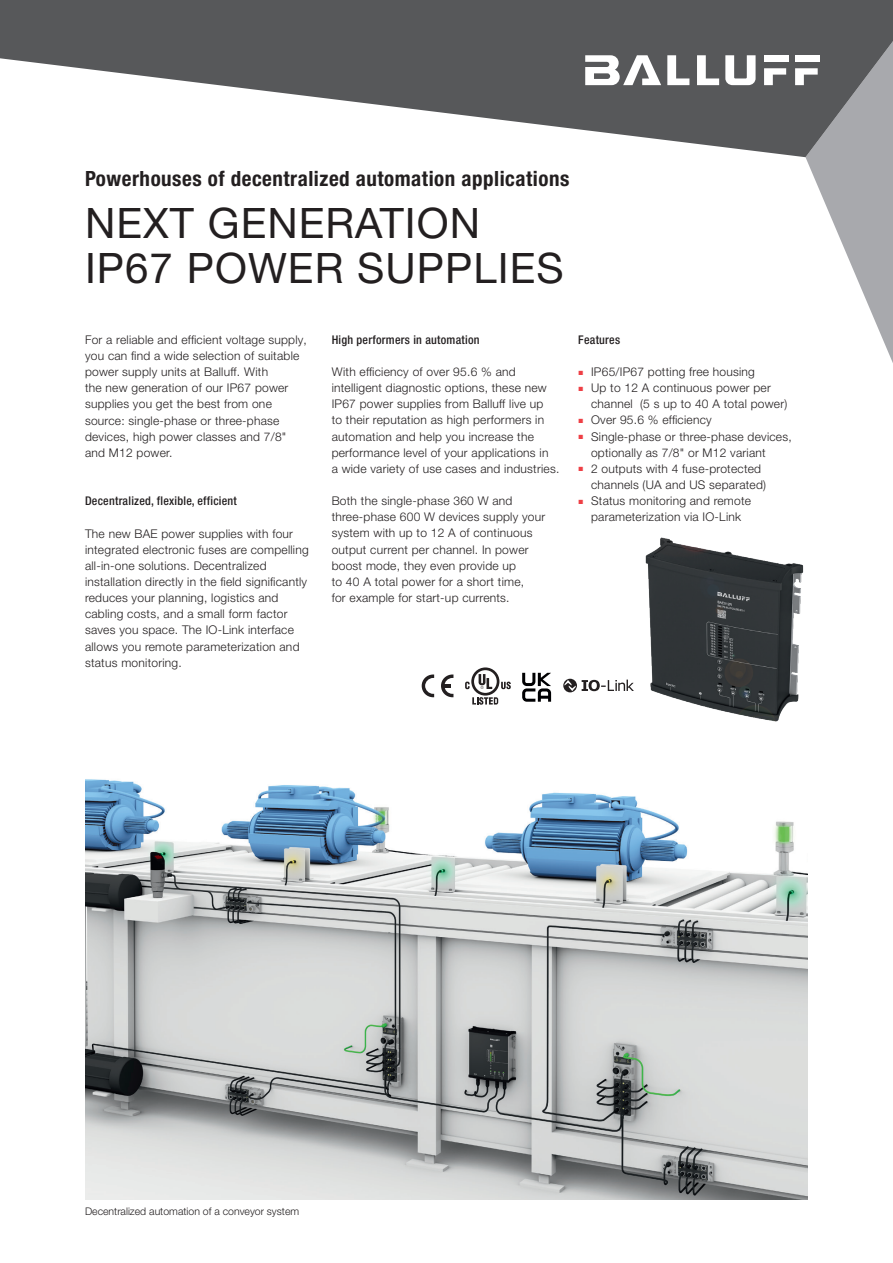
<style>
.page{position:relative;width:893px;height:1263px;background:#fff}
.page>*{position:absolute;margin:0;border:0;box-sizing:border-box;transform-origin:0 0}
.t1{font:42px/45px "Helvetica Neue LT Pro";letter-spacing:.025em;color:#231f20}
.t2{font:700 condensed 21px "Helvetica Neue LT Pro";letter-spacing:.025em;color:#231f20}
.t3{font:300 12px/16.2px "Helvetica Neue LT Pro";letter-spacing:.02em;color:#231f20}
.t4{font:500 condensed 12px "Helvetica Neue LT Pro";letter-spacing:.02em;color:#231f20}
.t5{font:300 10.5px "Helvetica Neue LT Pro";color:#231f20}
.s1{font-family:"Arial";font-weight:400;font-size:9px;color:#ee3f45}
</style>
<div class="page">
<svg style="left:805px;top:157px;width:88px;height:1043px"></svg>
<svg style="left:0;top:0;width:893px;height:157px;fill:#57585a"></svg>
<svg style="left:585px;top:55px;width:76px;height:30px"></svg>
<svg style="left:667px;top:55px;width:22px;height:30px"></svg>
<svg style="left:697px;top:55px;width:22px;height:30px"></svg>
<svg style="left:725px;top:55px;width:31px;height:30px"></svg>
<svg style="left:764px;top:68px;width:22px;height:17px"></svg>
<div style="left:764px;top:55px;width:24px;height:7px;background:#fff"></div>
<svg style="left:795px;top:68px;width:23px;height:17px"></svg>
<div style="left:795px;top:55px;width:24px;height:7px;background:#fff"></div>
<img style="left:85px;top:768px;width:723px;height:431px">
<svg style="left:422px;top:674px;width:12px;height:23px"></svg>
<svg style="left:441px;top:674px;width:12px;height:23px"></svg>
<div style="left:471px;top:667px;width:28px;height:29px;border:3px solid #231f20;border-radius:50%"></div>
<svg style="left:479px;top:674px;width:13px;height:15px"></svg>
<svg style="left:472px;top:697px;width:27px;height:8px"></svg>
<svg style="left:501px;top:682px;width:10px;height:7px"></svg>
<svg style="left:465px;top:682px;width:5px;height:7px"></svg>
<svg style="left:563px;top:679px;width:59px;height:13px"></svg>
<svg style="left:522px;top:673px;width:29px;height:29px"></svg>
<img style="left:622px;top:526px;width:207px;height:207px">
<h2 class="t2" style="left:85px;top:166px;width:486px">Powerhouses of decentralized automation applications</h2>
<h1 class="t1" style="left:85px;top:200px;width:480px">NEXT GENERATION<br>IP67 POWER SUPPLIES</h1>
<p class="t3" style="left:85px;top:331px;width:223px">For a reliable and efficient voltage supply, you can find a wide selection of suitable power supply units at Balluff. With<br>the new generation of our IP67 power supplies you get the best from one source: single-phase or three-phase devices, high power classes and 7/8" and M12 power.</p>
<p class="t4" style="left:85px;top:494px;width:153px">Decentralized, flexible, efficient</p>
<p class="t3" style="left:85px;top:525px;width:225px">The new BAE power supplies with four integrated electronic fuses are compelling all-in-one solutions. Decentralized installation directly in the field significantly reduces your planning, logistics and cabling costs, and a small form factor saves you space. The IO-Link interface allows you remote parameterization and status monitoring.</p>
<p class="t4" style="left:332px;top:332px;width:149px">High performers in automation</p>
<p class="t3" style="left:332px;top:363px;width:229px">With efficiency of over 95.6 % and intelligent diagnostic options, these new IP67 power supplies from Balluff live up<br>to their reputation as high performers in automation and help you increase the performance level of your applications in<br>a wide variety of use cases and industries.</p>
<p class="t3" style="left:332px;top:493px;width:215px">Both the single-phase 360 W and three-phase 600 W devices supply your system with up to 12 A of continuous output current per channel. In power boost mode, they even provide up<br>to 40 A total power for a short time,<br>for example for start-up currents.</p>
<p class="t4" style="left:578px;top:332px;width:43px">Features</p>
<p class="t3" style="left:578px;top:363px;width:178px"><span class="s1">■</span> IP65/IP67 potting free housing</p>
<p class="t3" style="left:591px;top:380px;width:198px;text-indent:-13px"><span class="s1">■</span> Up to 12 A continuous power per channel (5 s up to 40 A total power)</p>
<p class="t3" style="left:578px;top:412px;width:135px"><span class="s1">■</span> Over 95.6 % efficiency</p>
<p class="t3" style="left:591px;top:428px;width:202px;text-indent:-13px"><span class="s1">■</span> Single-phase or three-phase devices, optionally as 7/8" or M12 variant</p>
<p class="t3" style="left:591px;top:460px;width:177px;text-indent:-13px"><span class="s1">■</span> 2 outputs with 4 fuse-protected channels (UA and US separated)</p>
<p class="t3" style="left:578px;top:492px;width:174px;text-align:center"><span class="s1">■</span> Status monitoring and remote parameterization via IO-Link</p>
<p class="t5" style="left:85px;top:1205px;width:216px">Decentralized automation of a conveyor system</p>
</div>
